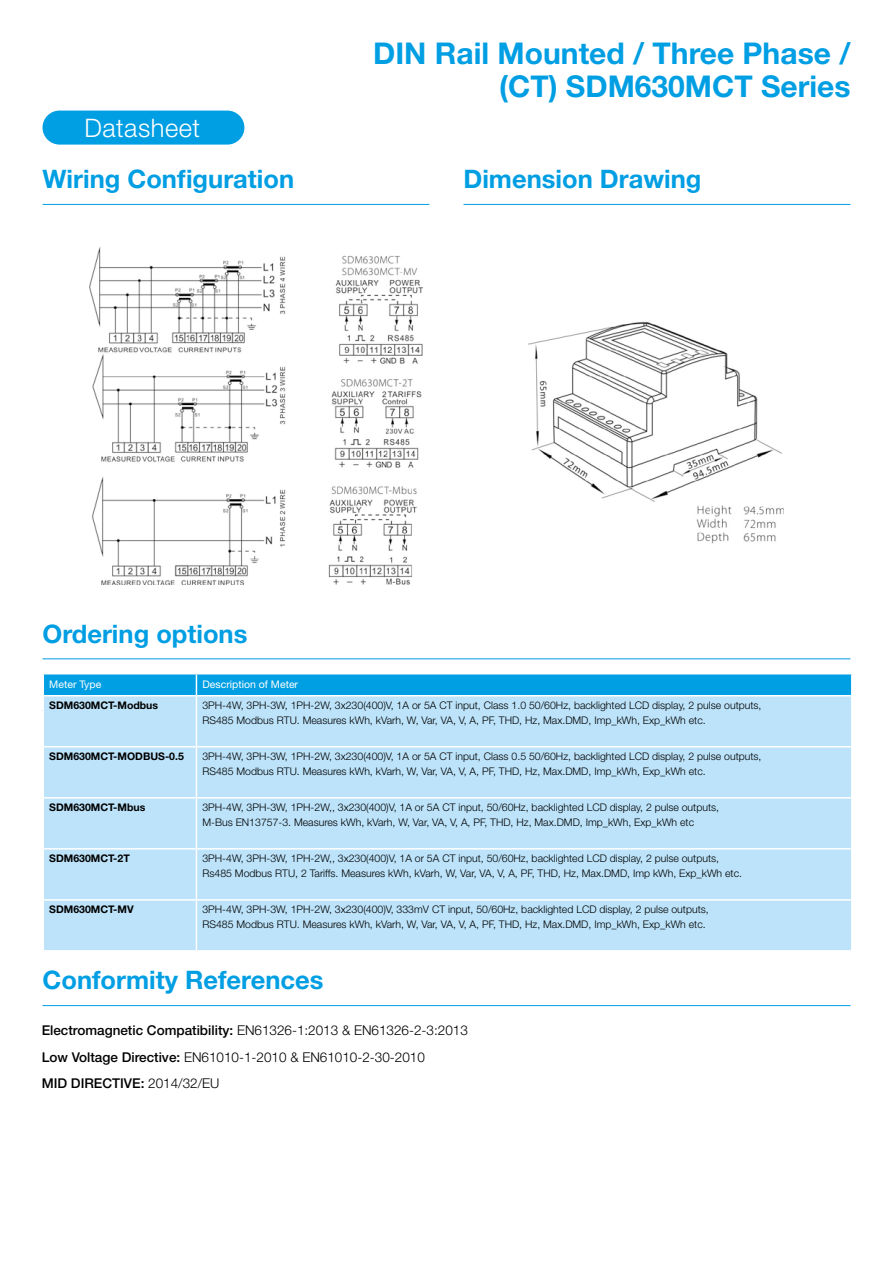
<style>
.page{position:relative;width:893px;height:1263px;background:#fff}
.page>*{position:absolute;margin:0;border:0;box-sizing:border-box;transform-origin:0 0}
.t1{font:700 30px/33px "Helvetica Neue LT Std";color:#009ee3;text-align:right}
.t2{font:700 25.5px "Helvetica Neue LT Std";color:#009ee3}
.t3{font:300 25.5px "Helvetica Neue LT Std";letter-spacing:.02em;color:#fff}
.t4{font:300 13.5px/26.5px "Helvetica Neue LT Std";color:#000}
.t5{font:300 10.5px/15px "Helvetica Neue LT Std";color:#000}
.t6{font:700 10.5px "Helvetica Neue LT Std";color:#000}
.t7{font:10.5px "Helvetica Neue LT Std";color:#fff}
.s1{font-weight:500}
</style>
<div class="page">
<img style="left:90px;top:247px;width:694px;height:337px">
<div style="left:44px;top:696px;width:807px;height:254px;background:#bce3fa"></div>
<div style="left:43px;top:674px;width:808px;height:21px;background:#009ee3"></div>
<hr style="left:196px;top:696px;width:1px;height:50px;background:#fff">
<hr style="left:43px;top:746px;width:153px;height:1px;background:#fff">
<hr style="left:196px;top:746px;width:657px;height:1px;background:#fff">
<hr style="left:196px;top:747px;width:1px;height:50px;background:#fff">
<hr style="left:43px;top:797px;width:153px;height:1px;background:#fff">
<hr style="left:196px;top:797px;width:657px;height:1px;background:#fff">
<hr style="left:196px;top:798px;width:1px;height:50px;background:#fff">
<hr style="left:43px;top:848px;width:153px;height:1px;background:#fff">
<hr style="left:196px;top:848px;width:657px;height:1px;background:#fff">
<hr style="left:196px;top:849px;width:1px;height:50px;background:#fff">
<hr style="left:43px;top:899px;width:153px;height:2px;background:#fff">
<hr style="left:196px;top:899px;width:657px;height:2px;background:#fff">
<hr style="left:196px;top:900px;width:1px;height:50px;background:#fff">
<hr style="left:43px;top:658px;width:807px;height:1px;background:#009ee3">
<hr style="left:43px;top:204px;width:386px;height:1px;background:#009ee3">
<hr style="left:463px;top:204px;width:387px;height:1px;background:#009ee3">
<hr style="left:43px;top:1005px;width:807px;height:1px;background:#009ee3">
<div style="left:43px;top:111px;width:201px;height:34px;background:#009ee3;border-radius:17px"></div>
<h2 class="t3" style="left:84px;top:112px;width:117px">Datasheet</h2>
<h1 class="t1" style="left:373px;top:36px;width:479px">DIN Rail Mounted / Three Phase / (CT) SDM630MCT Series</h1>
<h2 class="t2" style="left:43px;top:163px;width:253px">Wiring Configuration</h2>
<h2 class="t2" style="left:463px;top:163px;width:239px">Dimension Drawing</h2>
<h2 class="t2" style="left:43px;top:618px;width:206px">Ordering options</h2>
<p class="t7" style="left:49px;top:678px;width:54px">Meter Type</p>
<p class="t7" style="left:202px;top:678px;width:97px">Description of Meter</p>
<p class="t6" style="left:49px;top:699px;width:110px">SDM630MCT-Modbus</p>
<p class="t5" style="left:202px;top:698px;width:561px">3PH-4W, 3PH-3W, 1PH-2W, 3x230(400)V, 1A or 5A CT input, Class 1.0 50/60Hz, backlighted LCD display, 2 pulse outputs,<br>RS485 Modbus RTU. Measures kWh, kVarh, W, Var, VA, V, A, PF, THD, Hz, Max.DMD, Imp_kWh, Exp_kWh etc.</p>
<p class="t6" style="left:49px;top:750px;width:136px">SDM630MCT-MODBUS-0.5</p>
<p class="t5" style="left:202px;top:749px;width:561px">3PH-4W, 3PH-3W, 1PH-2W, 3x230(400)V, 1A or 5A CT input, Class 0.5 50/60Hz, backlighted LCD display, 2 pulse outputs,<br>RS485 Modbus RTU. Measures kWh, kVarh, W, Var, VA, V, A, PF, THD, Hz, Max.DMD, Imp_kWh, Exp_kWh etc.</p>
<p class="t6" style="left:49px;top:801px;width:98px">SDM630MCT-Mbus</p>
<p class="t5" style="left:202px;top:800px;width:518px">3PH-4W, 3PH-3W, 1PH-2W,, 3x230(400)V, 1A or 5A CT input, 50/60Hz, backlighted LCD display, 2 pulse outputs,<br>M-Bus EN13757-3. Measures kWh, kVarh, W, Var, VA, V, A, PF, THD, Hz, Max.DMD, Imp_kWh, Exp_kWh etc</p>
<p class="t6" style="left:49px;top:852px;width:82px">SDM630MCT-2T</p>
<p class="t5" style="left:202px;top:851px;width:541px">3PH-4W, 3PH-3W, 1PH-2W,, 3x230(400)V, 1A or 5A CT input, 50/60Hz, backlighted LCD display, 2 pulse outputs,<br>Rs485 Modbus RTU, 2 Tariffs. Measures kWh, kVarh, W, Var, VA, V, A, PF, THD, Hz, Max.DMD, Imp kWh, Exp_kWh etc.</p>
<p class="t6" style="left:49px;top:903px;width:86px">SDM630MCT-MV</p>
<p class="t5" style="left:202px;top:902px;width:508px">3PH-4W, 3PH-3W, 1PH-2W, 3x230(400)V, 333mV CT input, 50/60Hz, backlighted LCD display, 2 pulse outputs,<br>RS485 Modbus RTU. Measures kWh, kVarh, W, Var, VA, V, A, PF, THD, Hz, Max.DMD, Imp_kWh, Exp_kWh etc.</p>
<h2 class="t2" style="left:43px;top:965px;width:282px">Conformity References</h2>
<p class="t4" style="left:42px;top:1017px;width:428px"><span class="s1">Electromagnetic Compatibility:</span> EN61326-1:2013 &amp; EN61326-2-3:2013<br><span class="s1">Low Voltage Directive:</span> EN61010-1-2010 &amp; EN61010-2-30-2010<br><span class="s1">MID DIRECTIVE:</span> 2014/32/EU</p>
</div>
